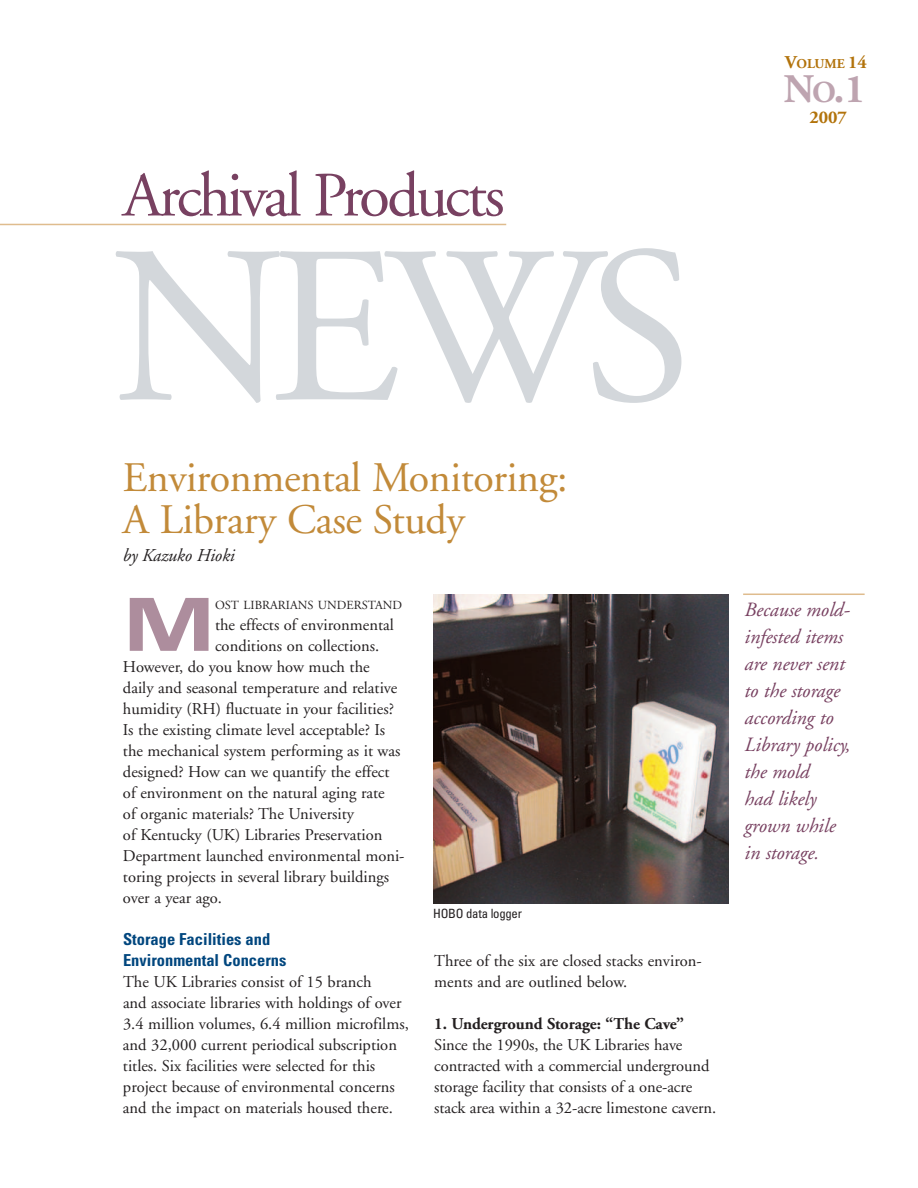
<style>
.page{position:relative;width:918px;height:1188px;background:#fff}
.page>*{position:absolute;margin:0;border:0;box-sizing:border-box;transform-origin:0 0}
.t1{font:223.5px "Adobe Garamond";color:#d3d7db}
.t2{font:900 expanded 73.35px "Univers";color:#ad8d9d}
.t3{font:63px "Adobe Garamond";letter-spacing:-.055em;color:#784161}
.t4{font:42px/42px "Adobe Garamond";letter-spacing:-.01em;color:#c28a39}
.t5{font:700 40.5px "Adobe Garamond";color:#bea4b0}
.t6{font:italic 20.25px/27px "Adobe Garamond";letter-spacing:-.005em;color:#784161}
.t7{font:italic 18px "Adobe Garamond";letter-spacing:-.01em;color:#231f20}
.t8{font:700 18px "Adobe Garamond";color:#b2730b}
.t9{font:16.5px/21px "Adobe Garamond";color:#231f20}
.t10{font:700 condensed 16.5px/21px "Univers";color:#00467e}
.t11{font:700 16.5px "Adobe Garamond";letter-spacing:-.005em;color:#231f20}
.t12{font:700 13.5px "Adobe Garamond";color:#b2730b}
.t13{font:condensed 12.75px "Univers";letter-spacing:-.02em;color:#231f20}
.t14{font:12.3px "Adobe Garamond";color:#231f20}
.s1{font-size:18px}
.s2{font-size:30.3px}
</style>
<div class="page">
<hr style="left:0;top:224px;width:506px;height:1px;background:#dfbc8e">
<hr style="left:743px;top:594px;width:122px;height:1px;background:#dfbc8e">
<img style="left:434px;top:595px;width:295px;height:308px">
<h3 class="t3" style="left:123px;top:170px;width:383px">Archival Products</h3>
<h1 class="t1" style="left:111px;top:239px;width:583px">NEWS</h1>
<h3 class="t4" style="left:123px;top:460px;width:446px">Environmental Monitoring:<br>A Library Case Study</h3>
<p class="t7" style="left:123px;top:548px;width:113px">by Kazuko Hioki</p>
<h2 class="t2" style="left:123px;top:598px;width:94px">M</h2>
<p class="t14" style="left:215px;top:600px;width:189px">OST LIBRARIANS UNDERSTAND</p>
<p class="t9" style="left:215px;top:616px;width:180px">the effects of environmental</p>
<p class="t9" style="left:215px;top:637px;width:166px">conditions on collections.</p>
<p class="t9" style="left:123px;top:658px;width:248px">However, do you know how much the</p>
<p class="t9" style="left:123px;top:679px;width:276px">daily and seasonal temperature and relative</p>
<p class="t9" style="left:123px;top:700px;width:272px">humidity (RH) fluctuate in your facilities?</p>
<p class="t9" style="left:123px;top:721px;width:264px">Is the existing climate level acceptable? Is</p>
<p class="t9" style="left:123px;top:742px;width:279px">the mechanical system performing as it was</p>
<p class="t9" style="left:123px;top:763px;width:268px">designed? How can we quantify the effect</p>
<p class="t9" style="left:123px;top:784px;width:263px">of environment on the natural aging rate</p>
<p class="t9" style="left:123px;top:805px;width:233px">of organic materials? The University</p>
<p class="t9" style="left:123px;top:826px;width:261px">of Kentucky (UK) Libraries Preservation</p>
<p class="t9" style="left:123px;top:847px;width:283px">Department launched environmental moni-</p>
<p class="t9" style="left:123px;top:868px;width:268px">toring projects in several library buildings</p>
<p class="t9" style="left:123px;top:889px;width:100px">over a year ago.</p>
<p class="t10" style="left:123px;top:930px;width:165px">Storage Facilities and<br>Environmental Concerns</p>
<p class="t9" style="left:123px;top:973px;width:287px">The UK Libraries consist of 15 branch<br>and associate libraries with holdings of over 3.4 million volumes, 6.4 million microfilms, and 32,000 current periodical subscription titles. Six facilities were selected for this project because of environmental concerns and the impact on materials housed there.</p>
<p class="t13" style="left:433px;top:909px;width:90px">HOBO data logger</p>
<p class="t9" style="left:434px;top:951px;width:269px">Three of the six are closed stacks environ&shy;ments and are outlined below.</p>
<p class="t11" style="left:434px;top:1017px;width:251px">1. Underground Storage: “The Cave”</p>
<p class="t9" style="left:434px;top:1035px;width:284px">Since the 1990s, the UK Libraries have contracted with a commercial underground storage facility that consists of a one-acre stack area within a 32-acre limestone cavern.</p>
<p class="t12" style="left:785px;top:58px;width:83px"><span class="s1">V</span>OLUME <span class="s1">14</span></p>
<h3 class="t5" style="left:784px;top:73px;width:83px">N<span class="s2">O</span>.1</h3>
<p class="t8" style="left:810px;top:110px;width:39px">2007</p>
<p class="t6" style="left:745px;top:598px;width:107px">Because mold&shy;infested items are never sent to the storage according to<br>Library policy, the mold<br>had likely grown while in storage.</p>
</div>
